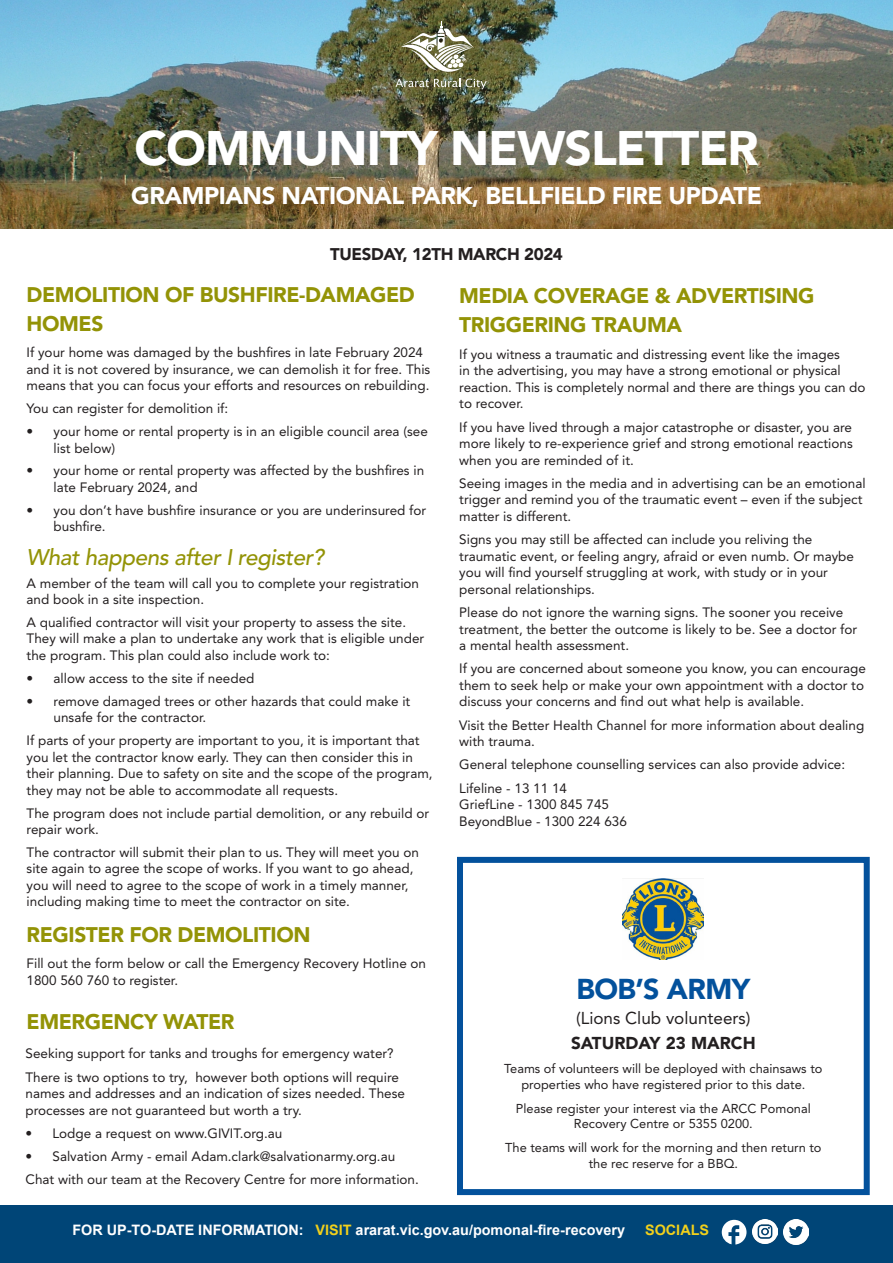
<style>
.page{position:relative;width:893px;height:1263px;background:#fff}
.page>*{position:absolute;margin:0;border:0;box-sizing:border-box;transform-origin:0 0}
.t1{font:900 48px "Avenir LT Std";letter-spacing:-.02em;color:#fff}
.t2{font:900 28.5px "Avenir LT Std";letter-spacing:-.02em;color:#03519c}
.t3{font:900 24px "Avenir LT Std";letter-spacing:-.02em;color:#fff}
.t4{font:italic 500 22.5px "Avenir LT Std";letter-spacing:-.02em;color:#939306}
.t5{font:900 21px/28.8px "Avenir LT Std";letter-spacing:-.02em;color:#939306}
.t6{font:17.1px "Avenir LT Std";color:#231f20}
.t7{font:900 17.1px "Avenir LT Std";color:#231f20}
.t8{font:900 16.8px "Avenir LT Std";letter-spacing:-.02em;color:#231f20}
.t9{font:700 14.4px "Arial";color:#fff}
.t10{font:700 14.4px "Arial";color:#f2d01b}
.t11{font:13.5px/16.5px "Avenir LT Std";color:#231f20}
.t12{font:12.9px/15.8px "Avenir LT Std";color:#231f20;text-align:center}
.s1{color:#f2d01b}
</style>
<div class="page">
<div style="left:0;top:1205px;width:893px;height:58px;background:#004577"></div>
<img style="left:0;top:0;width:893px;height:228px">
<img style="left:395px;top:21px;width:92px;height:68px">
<svg style="left:722px;top:1220px;width:24px;height:24px"></svg>
<img style="left:753px;top:1219px;width:24px;height:25px">
<img style="left:784px;top:1220px;width:25px;height:25px">
<img style="left:623px;top:878px;width:81px;height:81px">
<div style="left:457px;top:857px;width:413px;height:338px;border:6px solid #03519c"></div>
<p class="t1" style="left:134px;top:119px;width:626px">COMMUNITY NEWSLETTER</p>
<p class="t3" style="left:131px;top:181px;width:632px">GRAMPIANS NATIONAL PARK, BELLFIELD FIRE UPDATE</p>
<p class="t8" style="left:330px;top:244px;width:234px">TUESDAY, 12TH MARCH 2024</p>
<p class="t5" style="left:27px;top:280px;width:390px">DEMOLITION OF BUSHFIRE-DAMAGED<br>HOMES</p>
<p class="t11" style="left:27px;top:344px;width:405px">If your home was damaged by the bushfires in late February 2024 and it is not covered by insurance, we can demolish it for free. This means that you can focus your efforts and resources on rebuilding.</p>
<p class="t11" style="left:27px;top:400px;width:203px">You can register for demolition if:</p>
<p class="t11" style="left:54px;top:423px;width:376px;text-indent:-27px">• your home or rental property is in an eligible council area (see list below)</p>
<p class="t11" style="left:54px;top:463px;width:372px;text-indent:-27px">• your home or rental property was affected by the bushfires in late February 2024, and</p>
<p class="t11" style="left:54px;top:502px;width:374px;text-indent:-27px">• you don’t have bushfire insurance or you are underinsured for bushfire.</p>
<p class="t4" style="left:27px;top:544px;width:299px">What happens after I register?</p>
<p class="t11" style="left:27px;top:575px;width:394px">A member of the team will call you to complete your registration and book in a site inspection.</p>
<p class="t11" style="left:27px;top:614px;width:399px">A qualified contractor will visit your property to assess the site.<br>They will make a plan to undertake any work that is eligible under the program. This plan could also include work to:</p>
<p class="t11" style="left:27px;top:670px;width:229px">• allow access to the site if needed</p>
<p class="t11" style="left:54px;top:693px;width:358px;text-indent:-27px">• remove damaged trees or other hazards that could make it unsafe for the contractor.</p>
<p class="t11" style="left:27px;top:732px;width:408px">If parts of your property are important to you, it is important that you let the contractor know early. They can then consider this in their planning. Due to safety on site and the scope of the program, they may not be able to accommodate all requests.</p>
<p class="t11" style="left:27px;top:805px;width:404px">The program does not include partial demolition, or any rebuild or repair work.</p>
<p class="t11" style="left:27px;top:844px;width:394px">The contractor will submit their plan to us. They will meet you on site again to agree the scope of works. If you want to go ahead, you will need to agree to the scope of work in a timely manner, including making time to meet the contractor on site.</p>
<p class="t5" style="left:27px;top:920px;width:285px">REGISTER FOR DEMOLITION</p>
<p class="t11" style="left:27px;top:955px;width:401px">Fill out the form below or call the Emergency Recovery Hotline on<br>1800 560 760 to register.</p>
<p class="t5" style="left:459px;top:281px;width:357px">MEDIA COVERAGE &amp; ADVERTISING<br>TRIGGERING TRAUMA</p>
<p class="t11" style="left:459px;top:346px;width:408px">If you witness a traumatic and distressing event like the images<br>in the advertising, you may have a strong emotional or physical reaction. This is completely normal and there are things you can do to recover.</p>
<p class="t11" style="left:459px;top:419px;width:395px;text-align:justify">If you have lived through a major catastrophe or disaster, you are more likely to re-experience grief and strong emotional reactions when you are reminded of it.</p>
<p class="t11" style="left:459px;top:475px;width:408px">Seeing images in the media and in advertising can be an emotional trigger and remind you of the traumatic event – even if the subject matter is different.</p>
<p class="t11" style="left:459px;top:531px;width:396px">Signs you may still be affected can include you reliving the traumatic event, or feeling angry, afraid or even numb. Or maybe you will find yourself struggling at work, with study or in your personal relationships.</p>
<p class="t11" style="left:459px;top:604px;width:400px">Please do not ignore the warning signs. The sooner you receive treatment, the better the outcome is likely to be. See a doctor for a mental health assessment.</p>
<p class="t11" style="left:459px;top:660px;width:408px">If you are concerned about someone you know, you can encourage them to seek help or make your own appointment with a doctor to discuss your concerns and find out what help is available.</p>
<p class="t11" style="left:459px;top:717px;width:406px">Visit the Better Health Channel for more information about dealing with trauma.</p>
<p class="t11" style="left:459px;top:757px;width:387px">General telephone counselling services can also provide advice:</p>
<p class="t11" style="left:459px;top:780px;width:109px">Lifeline - 13 11 14</p>
<p class="t11" style="left:459px;top:796px;width:151px">GriefLine - 1300 845 745</p>
<p class="t11" style="left:459px;top:813px;width:169px">BeyondBlue - 1300 224 636</p>
<p class="t2" style="left:576px;top:971px;width:175px">BOB’S ARMY</p>
<p class="t6" style="left:576px;top:1008px;width:176px">(Lions Club volunteers)</p>
<p class="t7" style="left:571px;top:1033px;width:186px">SATURDAY 23 MARCH</p>
<p class="t12" style="left:504px;top:1061px;width:320px">Teams of volunteers will be deployed with chainsaws to properties who have registered prior to this date.</p>
<p class="t12" style="left:516px;top:1100px;width:296px">Please register your interest via the ARCC Pomonal<br>Recovery Centre or 5355 0200.</p>
<p class="t12" style="left:505px;top:1140px;width:318px">The teams will work for the morning and then return to the rec reserve for a BBQ.</p>
<p class="t5" style="left:27px;top:1007px;width:209px">EMERGENCY WATER</p>
<p class="t11" style="left:26px;top:1045px;width:370px">Seeking support for tanks and troughs for emergency water?</p>
<p class="t11" style="left:26px;top:1069px;width:381px">There is two options to try, however both options will require names and addresses and an indication of sizes needed. These processes are not guaranteed but worth a try.</p>
<p class="t11" style="left:26px;top:1125px;width:258px">• Lodge a request on www.GIVIT.org.au</p>
<p class="t11" style="left:26px;top:1148px;width:371px">• Salvation Army - email Adam.clark@salvationarmy.org.au</p>
<p class="t11" style="left:26px;top:1172px;width:395px">Chat with our team at the Recovery Centre for more information.</p>
<p class="t9" style="left:72px;top:1220px;width:554px">FOR UP-TO-DATE INFORMATION: <span class="s1">VISIT</span> ararat.vic.gov.au/pomonal-fire-recovery</p>
<p class="t10" style="left:645px;top:1220px;width:66px">SOCIALS</p>
</div>
